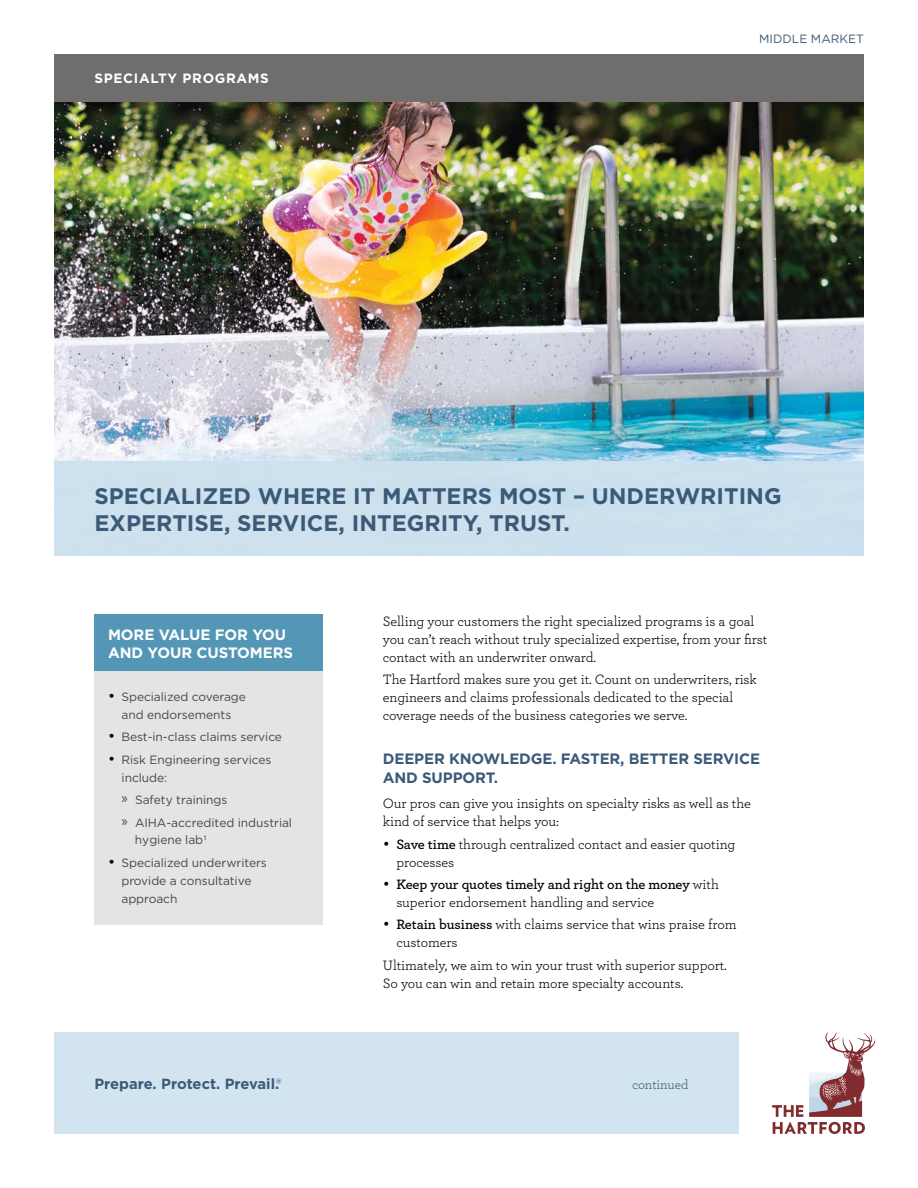
<style>
.page{position:relative;width:918px;height:1188px;background:#fff}
.page>*{position:absolute;margin:0;border:0;box-sizing:border-box;transform-origin:0 0}
.t1{font:700 22.5px/27px "Gotham";color:#3b5a78}
.t2{font:700 15px/19.5px "Gotham";letter-spacing:-.01em;color:#3b5a78}
.t3{font:700 15px/18px "Gotham";letter-spacing:-.005em;color:#fff}
.t4{font:700 14.7px "Gotham";color:#3b5a78}
.t5{font:14.25px/18px "Archer";letter-spacing:-.005em;color:#000}
.t6{font:700 13.5px "Gotham";letter-spacing:.05em;color:#fff}
.t7{font:13.5px "Archer";letter-spacing:-.01em;color:#3b5a78}
.t8{font:12px/18px "Gotham";letter-spacing:-.005em;color:#474748}
.t9{font:12px/22.8px "Gotham";letter-spacing:-.005em;color:#474747}
.t10{font:12px "Gotham";color:#3b5a78}
.s1{font-size:15px;color:#000}
.s2{font-family:"Myriad Pro";font-size:15px}
.s3{font-weight:400}
.s4{font-family:"Gotham";font-size:15px}
.s5{font-weight:600}
</style>
<div class="page">
<img style="left:54px;top:101px;width:810px;height:360px">
<div style="left:54px;top:461px;width:810px;height:95px;background:#cee1ee"></div>
<div style="left:54px;top:54px;width:810px;height:47px;background:#706d6d"></div>
<div style="left:54px;top:1033px;width:685px;height:101px;background:#cee1ee"></div>
<svg style="left:772px;top:1032px;width:103px;height:102px"></svg>
<div style="left:94px;top:614px;width:229px;height:57px;background:#5396b5"></div>
<div style="left:94px;top:671px;width:229px;height:254px;background:#e5e3e3"></div>
<p class="t6" style="left:94px;top:69px;width:176px">SPECIALTY PROGRAMS</p>
<p class="t10" style="left:759px;top:31px;width:106px">MIDDLE MARKET</p>
<h1 class="t1" style="left:94px;top:482px;width:689px">SPECIALIZED WHERE IT MATTERS MOST – UNDERWRITING<br>EXPERTISE, SERVICE, INTEGRITY, TRUST.</h1>
<p class="t3" style="left:108px;top:625px;width:187px">MORE VALUE FOR YOU<br>AND YOUR CUSTOMERS</p>
<p class="t8" style="left:108px;top:688px;width:139px;text-align:center"><span class="s1">•</span> Specialized coverage and endorsements</p>
<p class="t8" style="left:108px;top:728px;width:176px"><span class="s1">•</span> Best-in-class claims service</p>
<p class="t8" style="left:122px;top:750px;width:151px;text-indent:-14px"><span class="s1">•</span> Risk Engineering services include:</p>
<p class="t9" style="left:122px;top:788px;width:172px"><span class="s2">»</span> Safety trainings<br><span class="s2">»</span> AIHA-accredited industrial</p>
<p class="t9" style="left:135px;top:828px;width:74px">hygiene lab1</p>
<p class="t8" style="left:122px;top:853px;width:147px;text-indent:-14px"><span class="s1">•</span> Specialized underwriters provide a consultative approach</p>
<p class="t4" style="left:94px;top:1074px;width:189px">Prepare. Protect. Prevail.<span class="s3">®</span></p>
<p class="t5" style="left:383px;top:611px;width:386px">Selling your customers the right specialized programs is a goal you can’t reach without truly specialized expertise, from your first contact with an underwriter onward.</p>
<p class="t5" style="left:383px;top:669px;width:375px">The Hartford makes sure you get it. Count on underwriters, risk engineers and claims professionals dedicated to the special coverage needs of the business categories we serve.</p>
<p class="t2" style="left:383px;top:749px;width:379px">DEEPER KNOWLEDGE. FASTER, BETTER SERVICE<br>AND SUPPORT.</p>
<p class="t5" style="left:383px;top:794px;width:370px">Our pros can give you insights on specialty risks as well as the kind of service that helps you:</p>
<p class="t5" style="left:396px;top:834px;width:341px;text-indent:-13px"><span class="s4">•</span> <span class="s5">Save time</span> through centralized contact and easier quoting processes</p>
<p class="t5" style="left:396px;top:874px;width:324px;text-indent:-13px"><span class="s4">•</span> <span class="s5">Keep your quotes timely and right on the money</span> with superior endorsement handling and service</p>
<p class="t5" style="left:396px;top:915px;width:342px;text-indent:-13px"><span class="s4">•</span> <span class="s5">Retain business</span> with claims service that wins praise from customers</p>
<p class="t5" style="left:383px;top:955px;width:346px">Ultimately, we aim to win your trust with superior support.<br>So you can win and retain more specialty accounts.</p>
<p class="t7" style="left:632px;top:1075px;width:58px">continued</p>
</div>
